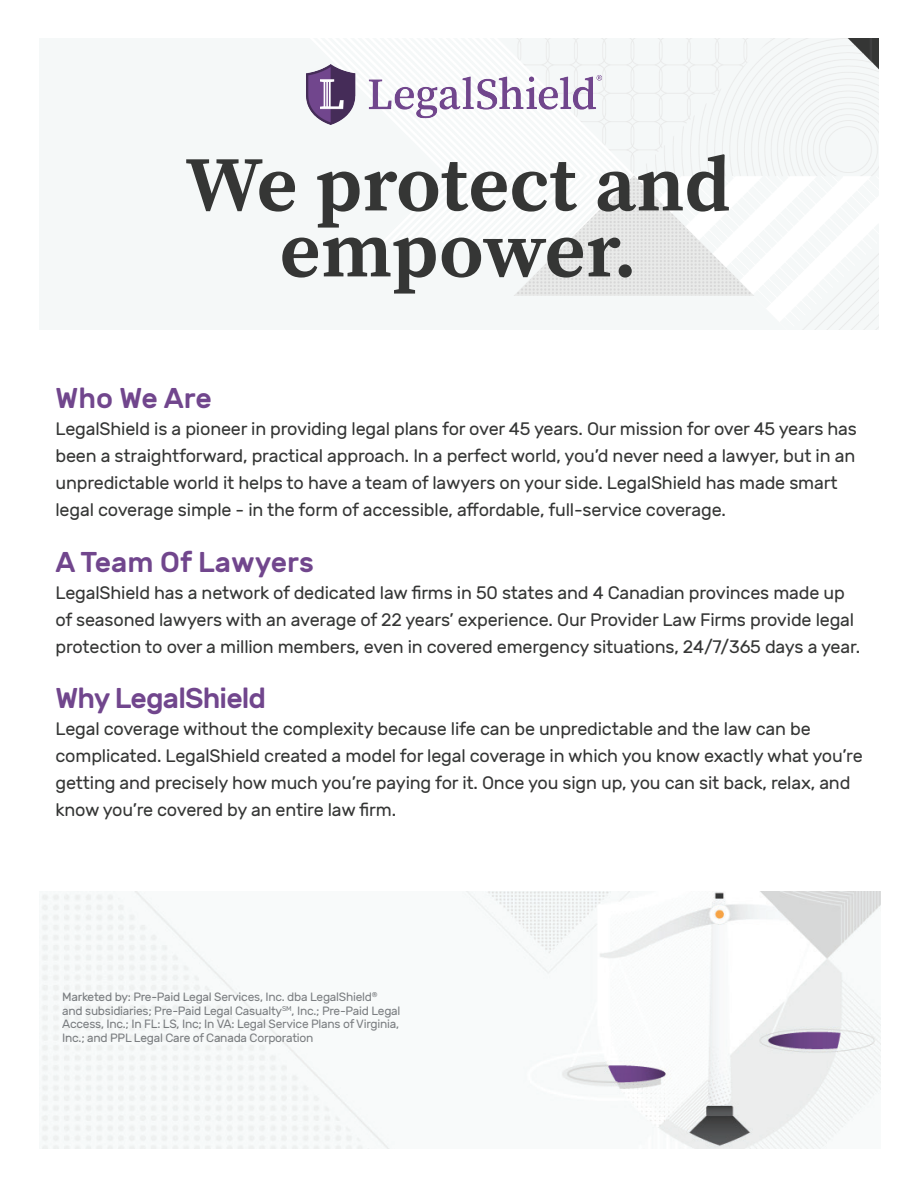
<style>
.page{position:relative;width:918px;height:1188px;background:#fff}
.page>*{position:absolute;margin:0;border:0;box-sizing:border-box;transform-origin:0 0}
.t1{font:700 78px/66px "Source Serif Pro";color:#353635;text-align:center}
.t2{font:500 28.5px "Rubik";letter-spacing:-.025em;color:#71468d}
.t3{font:500 28.5px "Rubik";color:#71468d}
.t4{font:18px/27px "Rubik";letter-spacing:-.01em;color:#353635}
.t5{font:12px/13.5px "Rubik";letter-spacing:-.02em;color:#808285}
</style>
<div class="page">
<img style="left:41px;top:891px;width:839px;height:257px">
<img style="left:327px;top:39px;width:551px;height:290px">
<img style="left:305px;top:65px;width:299px;height:59px">
<h1 class="t1" style="left:186px;top:155px;width:546px">We protect and empower.</h1>
<h2 class="t2" style="left:56px;top:382px;width:158px">Who We Are</h2>
<p class="t4" style="left:56px;top:416px;width:803px">LegalShield is a pioneer in providing legal plans for over 45 years. Our mission for over 45 years has been a straightforward, practical approach. In a perfect world, you’d never need a lawyer, but in an unpredictable world it helps to have a team of lawyers on your side. LegalShield has made smart legal coverage simple - in the form of accessible, affordable, full-service coverage.</p>
<h2 class="t3" style="left:56px;top:546px;width:260px">A Team Of Lawyers</h2>
<p class="t4" style="left:56px;top:580px;width:806px">LegalShield has a network of dedicated law firms in 50 states and 4 Canadian provinces made up of seasoned lawyers with an average of 22 years’ experience. Our Provider Law Firms provide legal protection to over a million members, even in covered emergency situations, 24/7/365 days a year.</p>
<h2 class="t2" style="left:56px;top:682px;width:212px">Why LegalShield</h2>
<p class="t4" style="left:56px;top:716px;width:809px">Legal coverage without the complexity because life can be unpredictable and the law can be complicated. LegalShield created a model for legal coverage in which you know exactly what you’re getting and precisely how much you’re paying for it. Once you sign up, you can sit back, relax, and know you’re covered by an entire law firm.</p>
<p class="t5" style="left:62px;top:991px;width:340px">Marketed by: Pre-Paid Legal Services, Inc. dba LegalShield<sup>® </sup>and subsidiaries; Pre-Paid Legal Casualty<sup>SM</sup>, Inc.; Pre-Paid Legal Access, Inc.; In FL: LS, Inc; In VA: Legal Service Plans of Virginia, Inc.; and PPL Legal Care of Canada Corporation</p>
</div>
